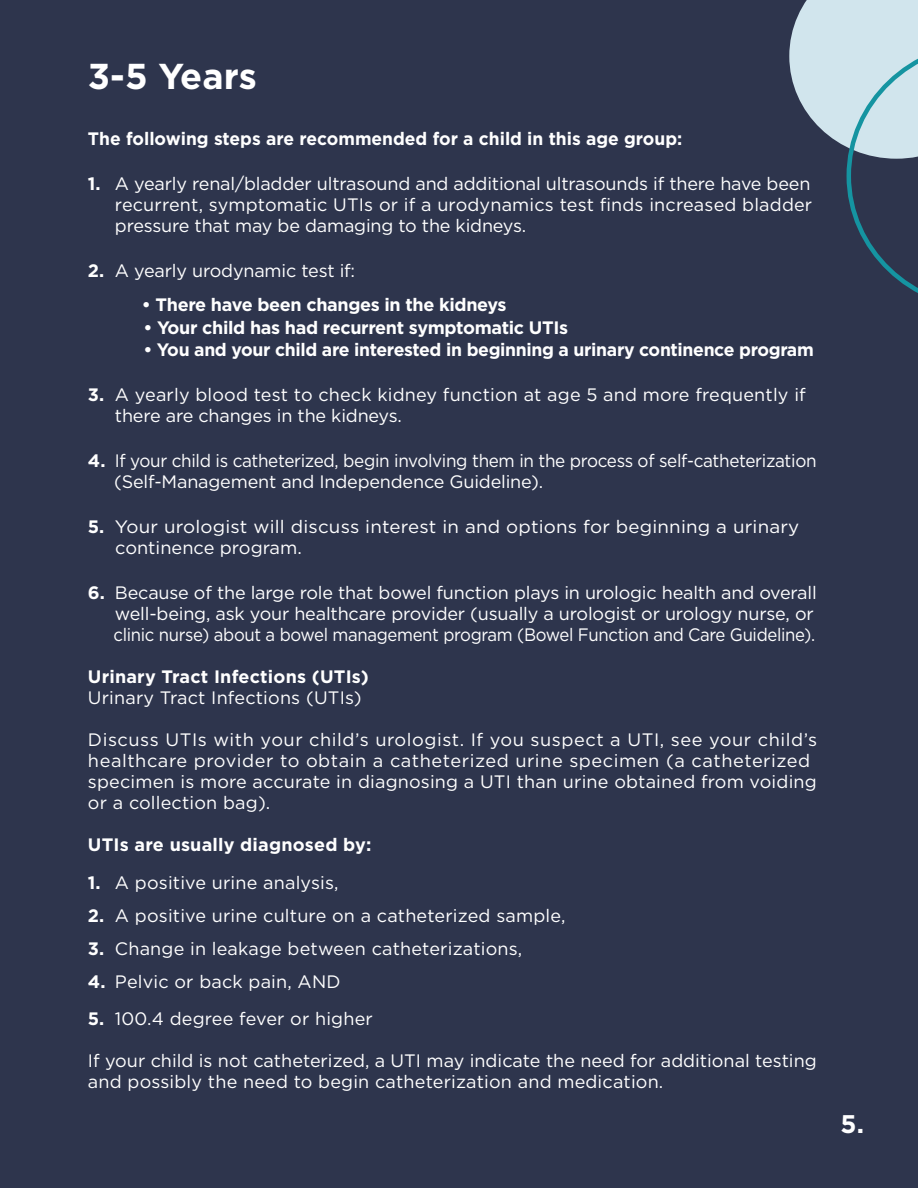
<style>
.page{position:relative;width:918px;height:1188px;background:#2e354d}
.page>*{position:absolute;margin:0;border:0;box-sizing:border-box;transform-origin:0 0}
.t1{font:700 36px "Gotham";color:#fff}
.t2{font:700 25.5px "Gotham";color:#fff}
.t3{font:18px/21px "Gotham";color:#fff;text-align:justify}
.t4{font:700 18px "Gotham";letter-spacing:-.02em;color:#fff}
.t5{font:18px "Gotham";letter-spacing:.03em;color:#fff}
.t6{font:18px "Gotham";letter-spacing:-.02em;color:#fff;scale:.95 1}
.t7{font:18px "Gotham";letter-spacing:-.02em;color:#fff;scale:.93 1}
.t8{font:18px "Gotham";color:#fff;scale:1.04 1}
.t9{font:700 18px "Gotham";color:#fff}
.t10{font:700 18px "Gotham";letter-spacing:.01em;color:#fff}
.s1{font-weight:700}
</style>
<div class="page">
<svg style="left:789px;top:0;width:129px;height:293px"></svg>
<p class="t1" style="left:88px;top:52px;width:170px">3-5 Years</p>
<p class="t9" style="left:88px;top:126px;width:596px">The following steps are recommended for a child in this age group:</p>
<p class="t3" style="left:115px;top:172px;width:699px;text-indent:-27px"><span class="s1">1.</span> A yearly renal/bladder ultrasound and additional ultrasounds if there have been recurrent, symptomatic UTIs or if a urodynamics test finds increased bladder pressure that may be damaging to the kidneys.</p>
<p class="t3" style="left:88px;top:259px;width:269px"><span class="s1">2.</span> A yearly urodynamic test if:</p>
<p class="t4" style="left:142px;top:293px;width:366px">• There have been changes in the kidneys</p>
<p class="t4" style="left:143px;top:315px;width:426px">• Your child has had recurrent symptomatic UTIs</p>
<p class="t4" style="left:143px;top:338px;width:672px">• You and your child are interested in beginning a urinary continence program</p>
<p class="t3" style="left:115px;top:384px;width:692px;text-indent:-27px"><span class="s1">3.</span> A yearly blood test to check kidney function at age 5 and more frequently if there are changes in the kidneys.</p>
<p class="t6" style="left:88px;top:449px;width:769px"><span class="s1">4.</span> If your child is catheterized, begin involving them in the process of self-catheterization</p>
<p class="t3" style="left:114px;top:471px;width:431px">(Self-Management and Independence Guideline).</p>
<p class="t8" style="left:88px;top:515px;width:685px"><span class="s1">5.</span> Your urologist will discuss interest in and options for beginning a urinary</p>
<p class="t3" style="left:115px;top:537px;width:188px">continence program.</p>
<p class="t3" style="left:88px;top:582px;width:730px;text-align:right"><span class="s1">6.</span> Because of the large role that bowel function plays in urologic health and overall well-being, ask your healthcare provider (usually a urologist or urology nurse, or</p>
<p class="t7" style="left:114px;top:623px;width:756px">clinic nurse) about a bowel management program (Bowel Function and Care Guideline).</p>
<p class="t10" style="left:88px;top:665px;width:282px">Urinary Tract Infections (UTIs)</p>
<p class="t3" style="left:88px;top:687px;width:275px">Urinary Tract Infections (UTIs)</p>
<p class="t5" style="left:88px;top:728px;width:731px">Discuss UTIs with your child’s urologist. If you suspect a UTI, see your child’s</p>
<p class="t5" style="left:88px;top:749px;width:724px">healthcare provider to obtain a catheterized urine specimen (a catheterized</p>
<p class="t3" style="left:88px;top:771px;width:730px">specimen is more accurate in diagnosing a UTI than urine obtained from voiding</p>
<p class="t3" style="left:88px;top:792px;width:184px">or a collection bag).</p>
<p class="t10" style="left:88px;top:833px;width:285px">UTIs are usually diagnosed by:</p>
<p class="t3" style="left:88px;top:871px;width:252px"><span class="s1">1.</span> A positive urine analysis,</p>
<p class="t3" style="left:88px;top:904px;width:479px"><span class="s1">2.</span> A positive urine culture on a catheterized sample,</p>
<p class="t3" style="left:88px;top:937px;width:436px"><span class="s1">3.</span> Change in leakage between catheterizations,</p>
<p class="t3" style="left:88px;top:970px;width:254px"><span class="s1">4.</span> Pelvic or back pain, AND</p>
<p class="t3" style="left:88px;top:1008px;width:286px"><span class="s1">5.</span> 100.4 degree fever or higher</p>
<p class="t3" style="left:88px;top:1050px;width:730px">If your child is not catheterized, a UTI may indicate the need for additional testing</p>
<p class="t3" style="left:88px;top:1071px;width:577px">and possibly the need to begin catheterization and medication.</p>
<p class="t2" style="left:841px;top:1107px;width:25px">5.</p>
</div>
